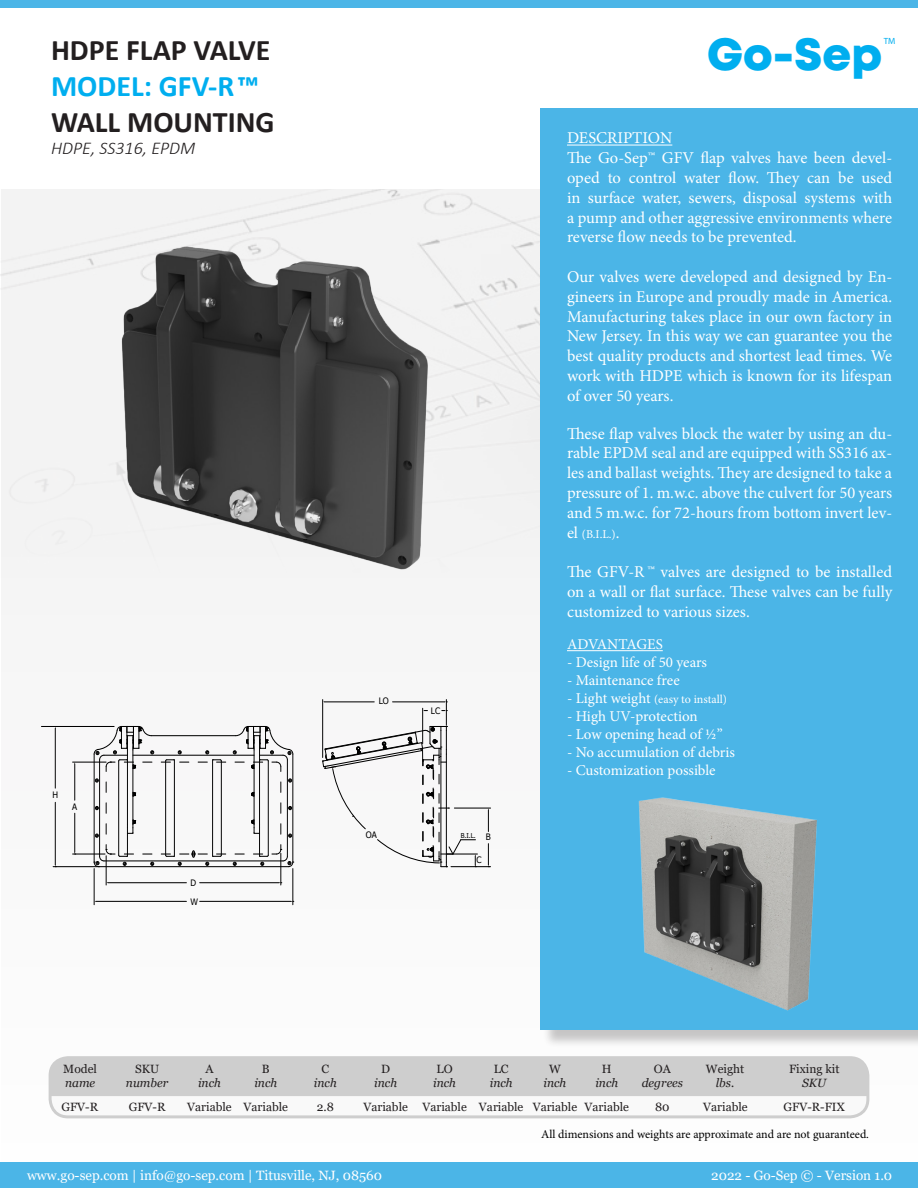
<style>
.page{position:relative;width:918px;height:1188px;background:#fff}
.page>*{position:absolute;margin:0;border:0;box-sizing:border-box;transform-origin:0 0}
.t1{font:45px "Mont Heavy DEMO";color:#00aeef}
.t2{font:700 30px "Calibri";color:#231f20}
.t3{font:700 30px "Calibri";color:#00aeef}
.t4{font:italic 300 18px "Calibri";color:#231f20}
.t5{font:16.5px/19.8px "Minion Pro";color:#fff;text-align:justify}
.t6{font:15px "Minion Pro";color:#fff}
.t7{font:13.5px "Georgia";color:#fff}
.t8{font:12px "Georgia";color:#231f20}
.t9{font:12px "Minion Pro";letter-spacing:-.005em;color:#000}
.t10{font:italic 12px "Georgia";color:#231f20}
.t11{font:12px "Minion Pro";color:#fff}
.t12{font:9px "Myriad Pro";color:#00aeef}
.t13{font:8.85px "Tahoma";color:#000;scale:.95 1}
.t14{font:6.75px "Tahoma";color:#000;scale:.95 1}
.s1{font-size:8.85px}
.s2{font-size:16.5px}
.s3{font-size:15px}
</style>
<div class="page">
<div style="left:1px;top:189px;width:917px;height:999px;background:#f8f7f8"></div>
<div style="left:0;top:1162px;width:918px;height:26px;background:#4bb5e7"></div>
<div style="left:0;top:0;width:918px;height:8px;background:#4bb5e7"></div>
<svg style="left:50px;top:1060px;width:818px;height:57px"></svg>
<div style="left:49px;top:1056px;width:820px;height:62px;border:3px solid #cecece;border-radius:18px"></div>
<hr style="left:41px;top:726px;width:73px;height:1px;background:#000">
<hr style="left:53px;top:866px;width:44px;height:1px;background:#000">
<hr style="left:55px;top:728px;width:1px;height:60px;background:#000">
<hr style="left:55px;top:802px;width:1px;height:63px;background:#000">
<hr style="left:94px;top:869px;width:1px;height:36px;background:#000">
<hr style="left:293px;top:869px;width:1px;height:36px;background:#000">
<hr style="left:96px;top:901px;width:90px;height:1px;background:#000">
<hr style="left:200px;top:901px;width:91px;height:1px;background:#000">
<hr style="left:73px;top:762px;width:33px;height:1px;background:#000">
<hr style="left:73px;top:854px;width:32px;height:1px;background:#000">
<hr style="left:75px;top:764px;width:1px;height:36px;background:#000">
<hr style="left:75px;top:813px;width:1px;height:39px;background:#000">
<hr style="left:447px;top:854px;width:30px;height:1px;background:#000">
<hr style="left:454px;top:808px;width:37px;height:1px;background:#000">
<hr style="left:451px;top:866px;width:40px;height:1px;background:#000">
<svg style="left:488px;top:808px;width:1px;height:24px"></svg>
<svg style="left:488px;top:844px;width:1px;height:22px"></svg>
<svg style="left:94px;top:726px;width:200px;height:159px"></svg>
<svg style="left:322px;top:700px;width:154px;height:167px"></svg>
<div style="left:540px;top:108px;width:378px;height:922px;background:#4bb5e7"></div>
<hr style="left:567px;top:145px;width:105px;height:1px;background:#fff">
<hr style="left:567px;top:650px;width:96px;height:1px;background:#fff">
<img style="left:638px;top:797px;width:179px;height:214px">
<img style="left:75px;top:230px;width:406px;height:340px">
<p class="t2" style="left:51px;top:29px;width:221px">HDPE FLAP VALVE</p>
<p class="t3" style="left:51px;top:65px;width:210px">MODEL: GFV-R™</p>
<p class="t2" style="left:51px;top:101px;width:225px">WALL MOUNTING</p>
<p class="t4" style="left:51px;top:136px;width:146px">HDPE, SS316, EPDM</p>
<p class="t13" style="left:52px;top:789px;width:7px">H</p>
<p class="t13" style="left:72px;top:801px;width:7px">A</p>
<p class="t13" style="left:191px;top:877px;width:8px">D</p>
<p class="t13" style="left:191px;top:896px;width:9px">W</p>
<p class="t13" style="left:379px;top:695px;width:12px">LO</p>
<p class="t13" style="left:431px;top:704px;width:11px">LC</p>
<p class="t13" style="left:366px;top:828px;width:13px">OA</p>
<p class="t14" style="left:461px;top:831px;width:33px">B.I.L. <span class="s1">B</span></p>
<p class="t13" style="left:476px;top:854px;width:7px">C</p>
<p class="t1" style="left:707px;top:28px;width:177px">Go-Sep</p>
<p class="t12" style="left:884px;top:35px;width:13px">TM</p>
<p class="t5" style="left:567px;top:128px;width:107px">DESCRIPTION</p>
<p class="t5" style="left:567px;top:148px;width:327px">The Go-Sep™ GFV flap valves have been devel&shy;oped to control water flow. They can be used in surface water, sewers, disposal systems with a pump and other aggressive environments where reverse flow needs to be prevented.</p>
<p class="t5" style="left:567px;top:267px;width:327px">Our valves were developed and designed by En&shy;gineers in Europe and proudly made in America.<br>Manufacturing takes place in our own factory in New Jersey. In this way we can guarantee you the best quality products and shortest lead times. We work with HDPE which is known for its lifespan of over 50 years.</p>
<p class="t5" style="left:567px;top:424px;width:327px">These flap valves block the water by using an du&shy;rable EPDM seal and are equipped with SS316 ax&shy;les and ballast weights. They are designed to take a pressure of 1. m.w.c. above the culvert for 50 years and 5 m.w.c. for 72-hours from bottom invert lev-</p>
<p class="t11" style="left:567px;top:526px;width:54px"><span class="s2">el</span> (B.I.L.)<span class="s2">.</span></p>
<p class="t5" style="left:567px;top:562px;width:327px">The GFV-R ™ valves are designed to be installed on a wall or flat surface. These valves can be fully customized to various sizes.</p>
<p class="t6" style="left:567px;top:634px;width:97px">ADVANTAGES</p>
<p class="t6" style="left:567px;top:652px;width:142px">- Design life of 50 years</p>
<p class="t6" style="left:567px;top:670px;width:114px">- Maintenance free</p>
<p class="t11" style="left:567px;top:691px;width:162px"><span class="s3">- Light weight</span> (easy to install)</p>
<p class="t6" style="left:567px;top:706px;width:132px">- High UV-protection</p>
<p class="t6" style="left:567px;top:724px;width:157px">- Low opening head of ½”</p>
<p class="t6" style="left:567px;top:742px;width:169px">- No accumulation of debris</p>
<p class="t6" style="left:567px;top:760px;width:150px">- Customization possible</p>
<p class="t8" style="left:63px;top:1061px;width:35px">Model</p>
<p class="t10" style="left:65px;top:1075px;width:32px">name</p>
<p class="t8" style="left:135px;top:1061px;width:26px">SKU</p>
<p class="t10" style="left:126px;top:1075px;width:44px">number</p>
<p class="t8" style="left:205px;top:1061px;width:10px">A</p>
<p class="t10" style="left:198px;top:1075px;width:24px">inch</p>
<p class="t8" style="left:262px;top:1061px;width:9px">B</p>
<p class="t10" style="left:254px;top:1075px;width:24px">inch</p>
<p class="t8" style="left:322px;top:1061px;width:9px">C</p>
<p class="t10" style="left:314px;top:1075px;width:24px">inch</p>
<p class="t8" style="left:381px;top:1061px;width:10px">D</p>
<p class="t10" style="left:374px;top:1075px;width:24px">inch</p>
<p class="t8" style="left:437px;top:1061px;width:18px">LO</p>
<p class="t10" style="left:433px;top:1075px;width:24px">inch</p>
<p class="t8" style="left:494px;top:1061px;width:16px">LC</p>
<p class="t10" style="left:490px;top:1075px;width:24px">inch</p>
<p class="t8" style="left:549px;top:1061px;width:13px">W</p>
<p class="t10" style="left:543px;top:1075px;width:24px">inch</p>
<p class="t8" style="left:602px;top:1061px;width:11px">H</p>
<p class="t10" style="left:595px;top:1075px;width:24px">inch</p>
<p class="t8" style="left:654px;top:1061px;width:18px">OA</p>
<p class="t10" style="left:642px;top:1075px;width:43px">degrees</p>
<p class="t8" style="left:706px;top:1061px;width:40px">Weight</p>
<p class="t10" style="left:716px;top:1075px;width:20px">lbs.</p>
<p class="t8" style="left:789px;top:1061px;width:52px">Fixing kit</p>
<p class="t10" style="left:802px;top:1075px;width:26px">SKU</p>
<p class="t8" style="left:61px;top:1100px;width:38px">GFV-R</p>
<p class="t8" style="left:129px;top:1100px;width:38px">GFV-R</p>
<p class="t8" style="left:187px;top:1100px;width:46px">Variable</p>
<p class="t8" style="left:244px;top:1100px;width:46px">Variable</p>
<p class="t8" style="left:317px;top:1100px;width:19px">2.8</p>
<p class="t8" style="left:363px;top:1100px;width:46px">Variable</p>
<p class="t8" style="left:422px;top:1100px;width:46px">Variable</p>
<p class="t8" style="left:479px;top:1100px;width:46px">Variable</p>
<p class="t8" style="left:533px;top:1100px;width:46px">Variable</p>
<p class="t8" style="left:585px;top:1100px;width:46px">Variable</p>
<p class="t8" style="left:655px;top:1100px;width:16px">80</p>
<p class="t8" style="left:703px;top:1100px;width:46px">Variable</p>
<p class="t8" style="left:783px;top:1100px;width:63px">GFV-R-FIX</p>
<p class="t7" style="left:27px;top:1168px;width:357px">www.go-sep.com | info@go-sep.com | Titusville, NJ, 08560</p>
<p class="t9" style="left:541px;top:1126px;width:330px">All dimensions and weights are approximate and are not guaranteed.</p>
<p class="t7" style="left:711px;top:1168px;width:183px">2022 - Go-Sep © - Version 1.0</p>
</div>
